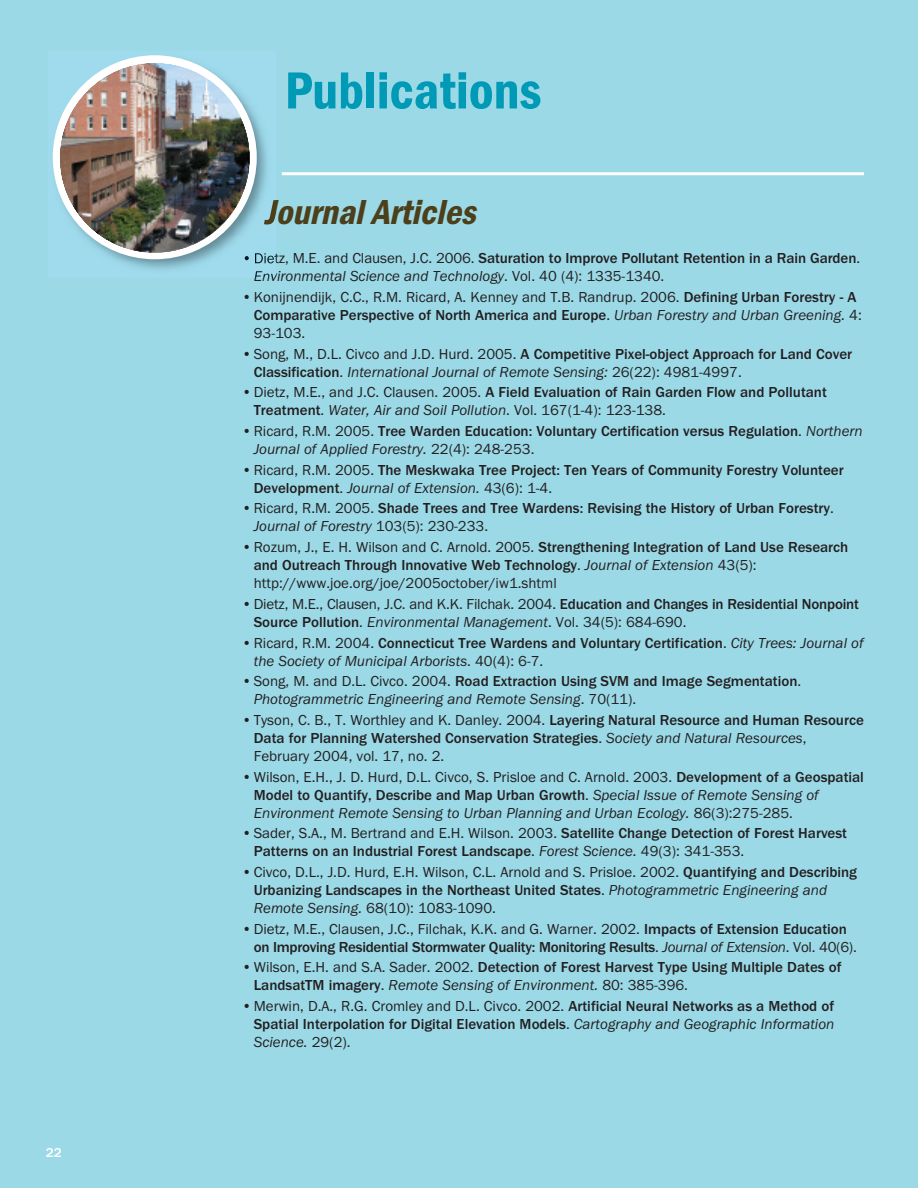
<style>
.page{position:relative;width:918px;height:1188px;background:#9bd9e7}
.page>*{position:absolute;margin:0;border:0;box-sizing:border-box;transform-origin:0 0}
.t1{font:600 condensed 54px "Franklin Gothic";color:#0099b6}
.t2{font:italic 600 condensed 36px "Franklin Gothic";color:#4c3f1a}
.t3{font:500 15px/18px "Franklin Gothic";color:#231f20}
.t4{font:15px/18px "Franklin Gothic";color:#231f20}
.t5{font:italic 15px/18px "Franklin Gothic";color:#231f20}
.t6{font:500 15px/18px "Franklin Gothic";letter-spacing:-.02em;color:#231f20}
.t7{font:500 13.5px "Franklin Gothic";color:#fff}
.s1{font-weight:500}
.s2{font-style:italic}
.s3{font-weight:400}
.s4{font-weight:400;font-style:italic}
.s5{font-style:normal}
.s6{font-weight:500;font-style:normal}
</style>
<div class="page">
<img style="left:52px;top:55px;width:214px;height:214px">
<img style="left:264px;top:200px;width:11px;height:25px">
<img style="left:245px;top:253px;width:30px;height:12px">
<img style="left:255px;top:271px;width:20px;height:7px">
<div style="left:53px;top:55px;width:204px;height:204px;background:#fff;border-radius:50%"></div>
<img style="left:59px;top:63px;width:191px;height:190px;border-radius:50%">
<hr style="left:282px;top:172px;width:582px;height:3px;background:#fff">
<p class="t7" style="left:46px;top:1144px;width:17px">22</p>
<h1 class="t1" style="left:285px;top:58px;width:258px">Publications</h1>
<h2 class="t2" style="left:264px;top:191px;width:223px">Journal Articles</h2>
<p class="t4" style="left:254px;top:249px;width:608px;text-indent:-12px">•Dietz, M.E. and Clausen, J.C. 2006. <span class="s1">Saturation to Improve Pollutant Retention in a Rain Garden</span>.<br><span class="s2">Environmental Science and Technology</span>. Vol. 40 (4): 1335-1340.</p>
<p class="t4" style="left:254px;top:288px;width:610px;text-indent:-12px">•Konijnendijk, C.C., R.M. Ricard, A. Kenney and T.B. Randrup. 2006. <span class="s1">Defining Urban Forestry - A<br>Comparative Perspective of North America and Europe</span>. <span class="s2">Urban Forestry and Urban Greening.</span> 4:<br>93-103.</p>
<p class="t3" style="left:254px;top:344px;width:600px;text-indent:-12px"><span class="s3">•Song, M., D.L. Civco and J.D. Hurd. 2005.</span> A Competitive Pixel-object Approach for Land Cover<br>Classification<span class="s3">.</span> <span class="s4">International Journal of Remote Sensing:</span> <span class="s3">26(22): 4981-4997.</span></p>
<p class="t4" style="left:254px;top:383px;width:575px;text-indent:-12px">•Dietz, M.E., and J.C. Clausen. 2005. <span class="s1">A Field Evaluation of Rain Garden Flow and Pollutant<br>Treatment</span>. <span class="s2">Water, Air and Soil Pollution</span>. Vol. 167(1-4): 123-138.</p>
<p class="t3" style="left:254px;top:422px;width:611px;text-indent:-12px"><span class="s3">•Ricard, R.M. 2005.</span> Tree Warden Education: Voluntary Certification versus Regulation<span class="s3">.</span> <span class="s4">Northern<br>Journal of Applied Forestry.</span> <span class="s3">22(4): 248-253.</span></p>
<p class="t3" style="left:254px;top:461px;width:591px;text-indent:-12px"><span class="s3">•Ricard, R.M. 2005.</span> The Meskwaka Tree Project: Ten Years of Community Forestry Volunteer<br>Development<span class="s3">.</span> <span class="s4">Journal of Extension.</span> <span class="s3">43(6): 1-4.</span></p>
<p class="t3" style="left:254px;top:499px;width:582px;text-indent:-12px"><span class="s3">•Ricard, R.M. 2005.</span> Shade Trees and Tree Wardens: Revising the History of Urban Forestry<span class="s3">.<br></span><span class="s4">Journal of Forestry</span> <span class="s3">103(5): 230-233.</span></p>
<p class="t4" style="left:254px;top:538px;width:596px;text-indent:-12px">•Rozum, J., E. H. Wilson and C. Arnold. 2005. <span class="s1">Strengthening Integration of Land Use Research and Outreach Through Innovative Web Technology</span>. <span class="s2">Journal of Extension</span> 43(5): http://www.joe.org/joe/2005october/iw1.shtml</p>
<p class="t4" style="left:254px;top:595px;width:607px;text-indent:-12px">•Dietz, M.E., Clausen, J.C. and K.K. Filchak. 2004. <span class="s1">Education and Changes in Residential Nonpoint<br>Source Pollution</span>. <span class="s2">Environmental Management</span>. Vol. 34(5): 684-690.</p>
<p class="t5" style="left:254px;top:633px;width:611px;text-indent:-12px"><span class="s5">•Ricard, R.M. 2004.</span> <span class="s6">Connecticut Tree Wardens and Voluntary Certification</span><span class="s5">.</span> City Trees: Journal of the Society of Municipal Arborists<span class="s5">. 40(4): 6-7.</span></p>
<p class="t3" style="left:254px;top:672px;width:549px;text-indent:-12px"><span class="s3">•Song, M. and D.L. Civco. 2004.</span> Road Extraction Using SVM and Image Segmentation<span class="s3">.<br></span><span class="s4">Photogrammetric Engineering and Remote Sensing</span><span class="s3">. 70(11).</span></p>
<p class="t3" style="left:254px;top:711px;width:612px;text-indent:-12px"><span class="s3">•Tyson, C. B., T. Worthley and K. Danley. 2004.</span> Layering Natural Resource and Human Resource<br>Data for Planning Watershed Conservation Strategies<span class="s3">.</span> <span class="s4">Society and Natural Resources</span><span class="s3">,<br>February 2004, vol. 17, no. 2.</span></p>
<p class="t5" style="left:254px;top:767px;width:612px;text-indent:-12px"><span class="s5">•Wilson, E.H., J. D. Hurd, D.L. Civco, S. Prisloe and C. Arnold. 2003.</span> <span class="s6">Development of a Geospatial<br>Model to Quantify, Describe and Map Urban Growth</span><span class="s5">.</span> Special Issue of Remote Sensing of<br>Environment Remote Sensing to Urban Planning and Urban Ecology. <span class="s5">86(3):275-285.</span></p>
<p class="t3" style="left:254px;top:824px;width:595px;text-indent:-12px"><span class="s3">•Sader, S.A., M. Bertrand and E.H. Wilson. 2003.</span> Satellite Change Detection of Forest Harvest<br>Patterns on an Industrial Forest Landscape<span class="s3">.</span> <span class="s4">Forest Science.</span> <span class="s3">49(3): 341-353.</span></p>
<p class="t4" style="left:254px;top:863px;width:605px;text-indent:-12px">•Civco, D.L., J.D. Hurd, E.H. Wilson, C.L. Arnold and S. Prisloe. 2002. <span class="s1">Quantifying and Describing<br>Urbanizing Landscapes in the Northeast United States</span>. <span class="s2">Photogrammetric Engineering and<br>Remote Sensing.</span> 68(10): 1083-1090.</p>
<p class="t6" style="left:254px;top:920px;width:605px;text-indent:-12px"><span class="s3">•Dietz, M.E., Clausen, J.C., Filchak, K.K. and G. Warner. 2002.</span> Impacts of Extension Education on Improving Residential Stormwater Quality: Monitoring Results<span class="s3">.</span> <span class="s4">Journal of Extension</span><span class="s3">. Vol. 40(6).</span></p>
<p class="t3" style="left:254px;top:958px;width:589px;text-indent:-12px"><span class="s3">•Wilson, E.H. and S.A. Sader. 2002.</span> Detection of Forest Harvest Type Using Multiple Dates of<br>LandsatTM imagery<span class="s3">.</span> <span class="s4">Remote Sensing of Environment.</span> <span class="s3">80: 385-396.</span></p>
<p class="t3" style="left:254px;top:997px;width:582px;text-align:justify;text-indent:-12px"><span class="s3">•Merwin, D.A., R.G. Cromley and D.L. Civco. 2002.</span> Artificial Neural Networks as a Method of Spatial Interpolation for Digital Elevation Models<span class="s3">.</span> <span class="s4">Cartography and Geographic Information Science.</span> <span class="s3">29(2).</span></p>
</div>
